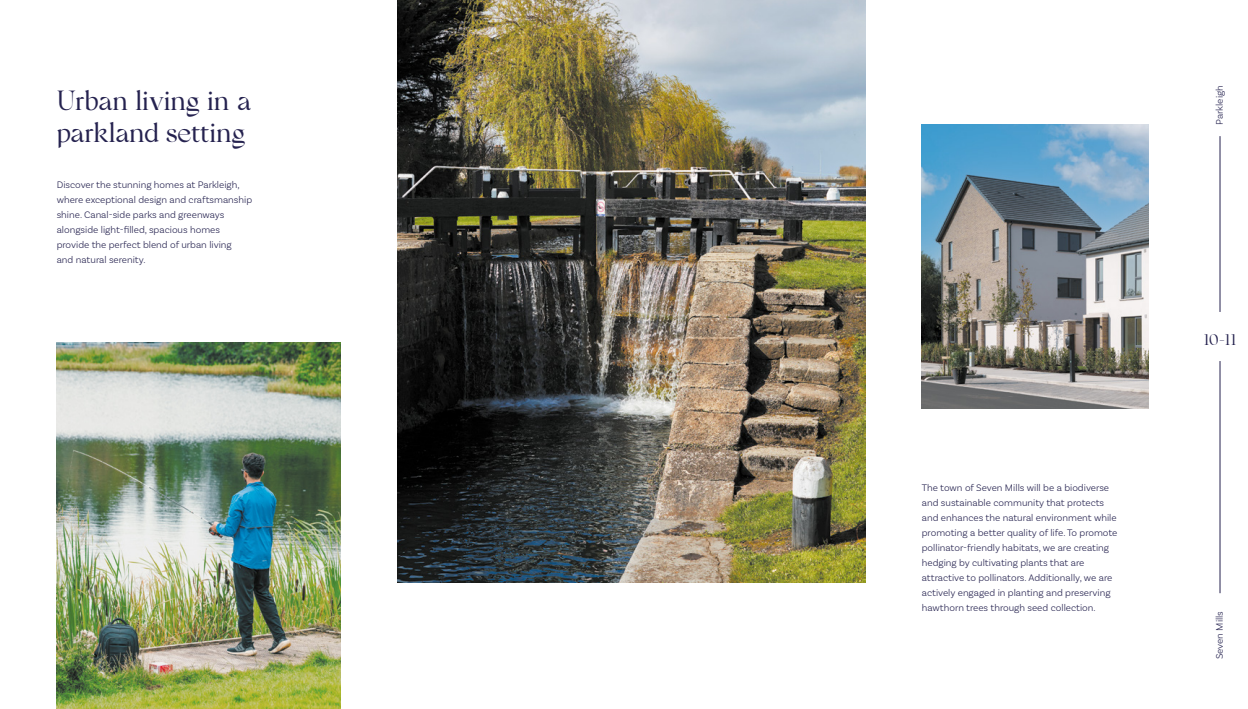
<style>
.page{position:relative;width:1248px;height:709px;background:#fff}
.page>*{position:absolute;margin:0;border:0;box-sizing:border-box;transform-origin:0 0}
.t1{font:27px/32px "FH1089 Parkleigh Regular";letter-spacing:-.025em;color:#25224f}
.t2{font:15px "FH1089 Parkleigh Regular";color:#25224f}
.t3{font:300 10px/15px "Basic Sans";color:#25224f}
</style>
<div class="page">
<img style="left:397px;top:0;width:468px;height:582px">
<img style="left:57px;top:343px;width:283px;height:366px">
<hr style="left:1219px;top:136px;width:1px;height:176px;background:#25224f">
<img style="left:921px;top:124px;width:227px;height:285px">
<hr style="left:1219px;top:361px;width:1px;height:232px;background:#25224f">
<h1 class="t1" style="left:57px;top:83px;width:196px">Urban living in a parkland setting</h1>
<p class="t3" style="left:57px;top:177px;width:197px">Discover the stunning homes at Parkleigh, where exceptional design and craftsmanship shine. Canal-side parks and greenways alongside light-filled, spacious homes provide the perfect blend of urban living<br>and natural serenity.</p>
<p class="t3" style="left:921px;top:480px;width:197px">The town of Seven Mills will be a biodiverse and sustainable community that protects and enhances the natural environment while promoting a better quality of life. To promote pollinator-friendly habitats, we are creating hedging by cultivating plants that are attractive to pollinators. Additionally, we are actively engaged in planting and preserving hawthorn trees through seed collection.</p>
<p class="t3" style="left:1211px;top:125px;width:41px;rotate:-90deg">Parkleigh</p>
<h2 class="t2" style="left:1203px;top:328px;width:34px">10-11</h2>
<p class="t3" style="left:1211px;top:659px;width:50px;rotate:-90deg">Seven Mills</p>
</div>
